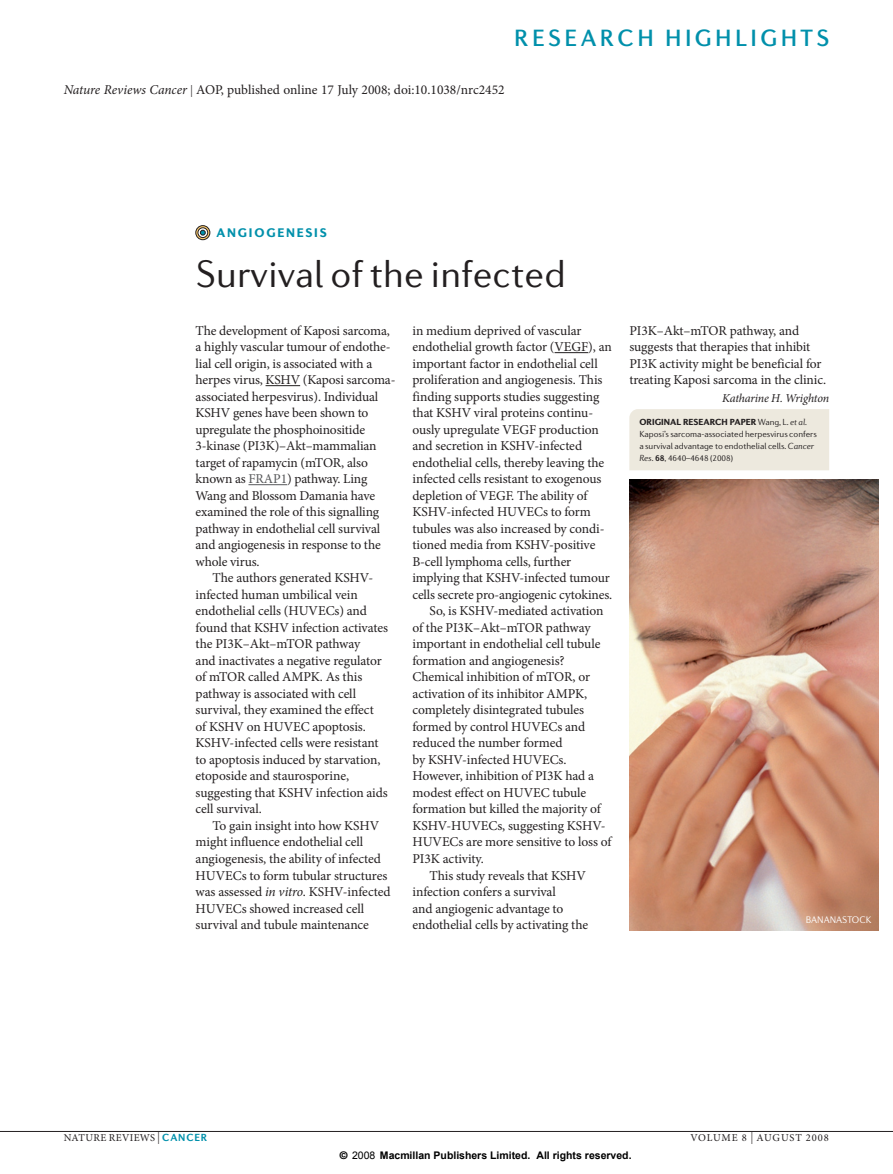
<style>
.page{position:relative;width:893px;height:1174px;background:#fff}
.page>*{position:absolute;margin:0;border:0;box-sizing:border-box;transform-origin:0 0}
.t1{font:300 39px "Diverda Sans LT Std";color:#231f20}
.t2{font:500 24px "Diverda Sans LT Std";letter-spacing:.14em;color:#0090ab}
.t3{font:13.5px/16.5px "Minion Pro";letter-spacing:-.005em;color:#231f20}
.t4{font:900 12.75px "Diverda Sans LT Std";color:#0090ab}
.t5{font:italic 12px "Minion Pro";letter-spacing:-.015em;color:#231f20}
.t6{font:700 10.5px "Arial";color:#000}
.t7{font:10.5px "Minion Pro";letter-spacing:.085em;color:#231f20}
.t8{font:700 10.5px "Diverda Sans LT Std";letter-spacing:.075em;color:#0090ab}
.t9{font:300 9.75px "Diverda Sans LT Std";letter-spacing:-.005em;color:#fff}
.t10{font:300 9px/12px "Diverda Sans LT Std";letter-spacing:-.005em;color:#231f20}
.s1{font-style:italic}
.s2{font-size:12px}
.s3{color:#57585a}
.s4{font-weight:900}
.s5{font-weight:700}
.s6{font-family:"Minion Pro";font-weight:400;font-size:12px;color:#231f20}
.s7{font-family:"Helvetica"}
.s8{font-weight:400}
</style>
<div class="page">
<img style="left:629px;top:479px;width:249px;height:451px">
<hr style="left:0;top:1131px;width:893px;height:1px;background:#231f20">
<hr style="left:266px;top:385px;width:34px;height:1px;background:#231f20">
<hr style="left:248px;top:484px;width:39px;height:1px;background:#57585a">
<hr style="left:555px;top:352px;width:33px;height:1px;background:#231f20">
<div style="left:629px;top:409px;width:200px;height:61px;background:#ede9de"></div>
<svg style="left:196px;top:226px;width:14px;height:14px"></svg>
<div style="left:196px;top:225px;width:14px;height:15px;border:1px solid #231f20;border-radius:50%"></div>
<div style="left:198px;top:228px;width:10px;height:10px;border:1px solid #231f20;border-radius:50%"></div>
<svg style="left:200px;top:230px;width:5px;height:5px"></svg>
<h2 class="t2" style="left:514px;top:24px;width:316px">RESEARCH HIGHLIGHTS</h2>
<p class="t3" style="left:64px;top:81px;width:442px"><span class="s1">Nature Reviews Cancer</span> <span class="s2">|</span> AOP, published online 17 July 2008; doi:10.1038/nrc2452</p>
<p class="t4" style="left:216px;top:225px;width:11px">ANGIOGENESIS</p>
<h1 class="t1" style="left:196px;top:251px;width:372px">Survival of the infected</h1>
<p class="t3" style="left:196px;top:322px;width:196px">The development of Kaposi sarcoma,</p>
<p class="t3" style="left:196px;top:339px;width:196px">a highly vascular tumour of endothe-</p>
<p class="t3" style="left:196px;top:355px;width:178px">lial cell origin, is associated with a</p>
<p class="t3" style="left:196px;top:372px;width:201px">herpes virus, KSHV (Kaposi sarcoma-</p>
<p class="t3" style="left:196px;top:388px;width:184px">associated herpesvirus). Individual</p>
<p class="t3" style="left:196px;top:405px;width:174px">KSHV genes have been shown to</p>
<p class="t3" style="left:196px;top:421px;width:171px">upregulate the phosphoinositide</p>
<p class="t3" style="left:196px;top:438px;width:183px">3-kinase (PI3K)–Akt–mammalian</p>
<p class="t3" style="left:196px;top:454px;width:174px">target of rapamycin (mTOR, also</p>
<p class="t3" style="left:196px;top:471px;width:173px">known as <span class="s3">FRAP1</span>) pathway. Ling</p>
<p class="t3" style="left:196px;top:487px;width:181px">Wang and Blossom Damania have</p>
<p class="t3" style="left:196px;top:504px;width:185px">examined the role of this signalling</p>
<p class="t3" style="left:196px;top:520px;width:186px">pathway in endothelial cell survival</p>
<p class="t3" style="left:196px;top:537px;width:187px">and angiogenesis in response to the</p>
<p class="t3" style="left:196px;top:553px;width:66px">whole virus.</p>
<p class="t3" style="left:213px;top:570px;width:162px">The authors generated KSHV-</p>
<p class="t3" style="left:196px;top:586px;width:164px">infected human umbilical vein</p>
<p class="t3" style="left:196px;top:603px;width:173px">endothelial cells (HUVECs) and</p>
<p class="t3" style="left:196px;top:619px;width:194px">found that KSHV infection activates</p>
<p class="t3" style="left:196px;top:636px;width:166px">the PI3K–Akt–mTOR pathway</p>
<p class="t3" style="left:196px;top:652px;width:188px">and inactivates a negative regulator</p>
<p class="t3" style="left:196px;top:669px;width:168px">of mTOR called AMPK. As this</p>
<p class="t3" style="left:196px;top:685px;width:162px">pathway is associated with cell</p>
<p class="t3" style="left:196px;top:702px;width:180px">survival, they examined the effect</p>
<p class="t3" style="left:196px;top:718px;width:172px">of KSHV on HUVEC apoptosis.</p>
<p class="t3" style="left:196px;top:735px;width:184px">KSHV-infected cells were resistant</p>
<p class="t3" style="left:196px;top:751px;width:186px">to apoptosis induced by starvation,</p>
<p class="t3" style="left:196px;top:768px;width:155px">etoposide and staurosporine,</p>
<p class="t3" style="left:196px;top:784px;width:194px">suggesting that KSHV infection aids</p>
<p class="t3" style="left:196px;top:801px;width:68px">cell survival.</p>
<p class="t3" style="left:213px;top:817px;width:168px">To gain insight into how KSHV</p>
<p class="t3" style="left:196px;top:834px;width:169px">might influence endothelial cell</p>
<p class="t3" style="left:196px;top:850px;width:187px">angiogenesis, the ability of infected</p>
<p class="t3" style="left:196px;top:867px;width:193px">HUVECs to form tubular structures</p>
<p class="t3" style="left:196px;top:883px;width:196px">was assessed <span class="s1">in vitro</span>. KSHV-infected</p>
<p class="t3" style="left:196px;top:900px;width:170px">HUVECs showed increased cell</p>
<p class="t3" style="left:196px;top:916px;width:175px">survival and tubule maintenance</p>
<p class="t3" style="left:412px;top:322px;width:171px">in medium deprived of vascular</p>
<p class="t3" style="left:412px;top:339px;width:201px">endothelial growth factor (VEGF), an</p>
<p class="t3" style="left:412px;top:355px;width:187px">important factor in endothelial cell</p>
<p class="t3" style="left:412px;top:372px;width:192px">proliferation and angiogenesis. This</p>
<p class="t3" style="left:412px;top:388px;width:188px">finding supports studies suggesting</p>
<p class="t3" style="left:412px;top:405px;width:182px">that KSHV viral proteins continu-</p>
<p class="t3" style="left:412px;top:421px;width:188px">ously upregulate VEGF production</p>
<p class="t3" style="left:412px;top:438px;width:171px">and secretion in KSHV-infected</p>
<p class="t3" style="left:412px;top:454px;width:193px">endothelial cells, thereby leaving the</p>
<p class="t3" style="left:412px;top:471px;width:191px">infected cells resistant to exogenous</p>
<p class="t3" style="left:412px;top:487px;width:176px">depletion of VEGF. The ability of</p>
<p class="t3" style="left:412px;top:504px;width:180px">KSHV-infected HUVECs to form</p>
<p class="t3" style="left:412px;top:520px;width:194px">tubules was also increased by condi-</p>
<p class="t3" style="left:412px;top:537px;width:184px">tioned media from KSHV-positive</p>
<p class="t3" style="left:412px;top:553px;width:160px">B-cell lymphoma cells, further</p>
<p class="t3" style="left:412px;top:570px;width:199px">implying that KSHV-infected tumour</p>
<p class="t3" style="left:412px;top:586px;width:201px">cells secrete pro-angiogenic cytokines.</p>
<p class="t3" style="left:429px;top:603px;width:176px">So, is KSHV-mediated activation</p>
<p class="t3" style="left:412px;top:619px;width:180px">of the PI3K–Akt–mTOR pathway</p>
<p class="t3" style="left:412px;top:636px;width:189px">important in endothelial cell tubule</p>
<p class="t3" style="left:412px;top:652px;width:154px">formation and angiogenesis?</p>
<p class="t3" style="left:412px;top:669px;width:179px">Chemical inhibition of mTOR, or</p>
<p class="t3" style="left:412px;top:685px;width:176px">activation of its inhibitor AMPK,</p>
<p class="t3" style="left:412px;top:702px;width:173px">completely disintegrated tubules</p>
<p class="t3" style="left:412px;top:718px;width:174px">formed by control HUVECs and</p>
<p class="t3" style="left:412px;top:735px;width:152px">reduced the number formed</p>
<p class="t3" style="left:412px;top:751px;width:156px">by KSHV-infected HUVECs.</p>
<p class="t3" style="left:412px;top:768px;width:183px">However, inhibition of PI3K had a</p>
<p class="t3" style="left:412px;top:784px;width:175px">modest effect on HUVEC tubule</p>
<p class="t3" style="left:412px;top:801px;width:190px">formation but killed the majority of</p>
<p class="t3" style="left:412px;top:817px;width:195px">KSHV-HUVECs, suggesting KSHV-</p>
<p class="t3" style="left:412px;top:834px;width:201px">HUVECs are more sensitive to loss of</p>
<p class="t3" style="left:412px;top:850px;width:73px">PI3K activity.</p>
<p class="t3" style="left:429px;top:867px;width:158px">This study reveals that KSHV</p>
<p class="t3" style="left:412px;top:883px;width:145px">infection confers a survival</p>
<p class="t3" style="left:412px;top:900px;width:152px">and angiogenic advantage to</p>
<p class="t3" style="left:412px;top:916px;width:177px">endothelial cells by activating the</p>
<p class="t3" style="left:629px;top:322px;width:198px">PI3K–Akt–mTOR pathway, and suggests that therapies that inhibit PI3K activity might be beneficial for treating Kaposi sarcoma in the clinic.</p>
<p class="t5" style="left:722px;top:390px;width:108px">Katharine H. Wrighton</p>
<p class="t10" style="left:639px;top:416px;width:179px"><span class="s4">ORIGINAL RESEARCH PAPER</span> Wang, L. <span class="s1">et al.<br></span>Kaposi’s sarcoma-associated herpesvirus confers a survival advantage to endothelial cells. <span class="s1">Cancer Res.</span> <span class="s5">68</span>, 4640–4648 (2008)</p>
<p class="t9" style="left:806px;top:914px;width:67px">BANANASTOCK</p>
<p class="t7" style="left:64px;top:1130px;width:16px">nature</p>
<p class="t7" style="left:109px;top:1130px;width:8px">reviews</p>
<p class="t8" style="left:158px;top:1130px;width:51px"><span class="s6">|</span> CANCER</p>
<p class="t7" style="left:690px;top:1130px;width:9px">volume</p>
<p class="t7" style="left:742px;top:1130px;width:24px">8 <span class="s2">|</span> august</p>
<p class="t7" style="left:806px;top:1130px;width:24px">2008</p>
<p class="t6" style="left:340px;top:1148px;width:293px"><span class="s7">©</span> <span class="s8">2008</span> Macmillan Publishers Limited. All rights reserved.</p>
</div>
